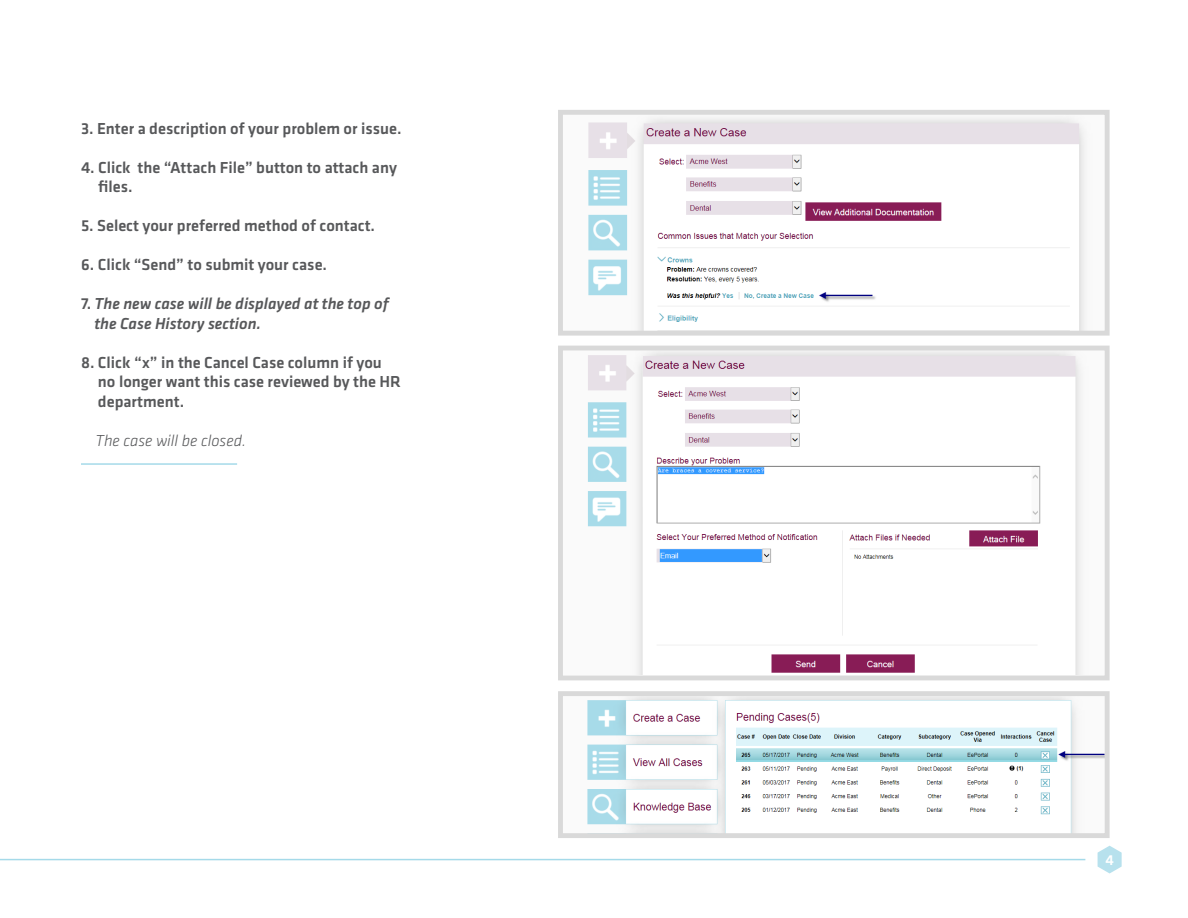
<style>
.page{position:relative;width:1188px;height:918px;background:#fff}
.page>*{position:absolute;margin:0;border:0;box-sizing:border-box;transform-origin:0 0}
.Body_Copy{font:500 16.5px/19.5px "Klavika";color:#57585a}
.Body_Copy-2{font:italic 500 16.5px/19.5px "Klavika";color:#57585a}
.Body_Copy-3{font:italic 300 16.5px "Klavika";color:#57585a}
.t1{font:500 15px "Klavika";color:#fff}
.s1{font-style:normal}
</style>
<div class="page">
<svg style="left:1098px;top:846px;width:24px;height:27px"></svg>
<hr style="left:0;top:859px;width:1085px;height:1px;background:#a5dae9">
<img style="left:588px;top:117px;width:498px;height:213px">
<div style="left:558px;top:110px;width:552px;height:226px;border:5px solid #d9d9d9"></div>
<img style="left:587px;top:352px;width:495px;height:322px">
<div style="left:558px;top:346px;width:552px;height:334px;border:5px solid #d9d9d9"></div>
<img style="left:587px;top:697px;width:517px;height:135px">
<div style="left:558px;top:691px;width:552px;height:147px;border:5px solid #d9d9d9"></div>
<hr style="left:81px;top:463px;width:156px;height:2px;background:#a5dae9">
<p class="Body_Copy" style="left:81px;top:118px;width:322px">3. Enter a description of your problem or issue.</p>
<p class="Body_Copy" style="left:98px;top:157px;width:300px;text-indent:-17px">4. Click the “Attach File” button to attach any files.</p>
<p class="Body_Copy" style="left:81px;top:216px;width:296px">5. Select your preferred method of contact.</p>
<p class="Body_Copy" style="left:81px;top:255px;width:248px">6. Click “Send” to submit your case.</p>
<p class="Body_Copy-2" style="left:94px;top:294px;width:296px;text-indent:-14px"><span class="s1">7.</span> The new case will be displayed at the top of the Case History section.</p>
<p class="Body_Copy" style="left:98px;top:352px;width:304px;text-indent:-17px">8. Click “x” in the Cancel Case column if you no longer want this case reviewed by the HR department.</p>
<p class="Body_Copy-3" style="left:96px;top:430px;width:152px">The case will be closed.</p>
<p class="t1" style="left:1105px;top:850px;width:10px">4</p>
</div>
